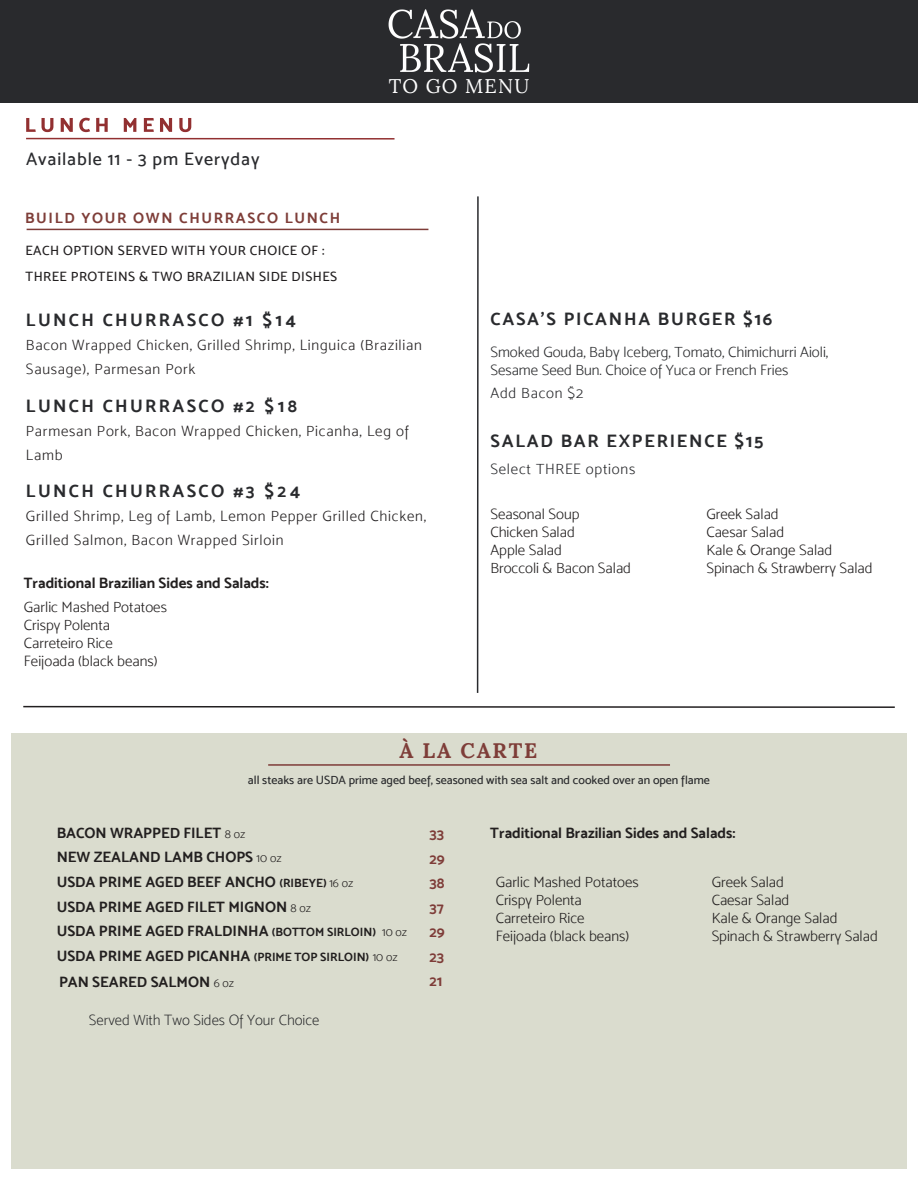
<style>
.page{position:relative;width:918px;height:1188px;background:#fff}
.page>*{position:absolute;margin:0;border:0;box-sizing:border-box;transform-origin:0 0}
.t1{font:700 21px "Lora";letter-spacing:.09em;color:#7e3d38}
.t2{font:19.65px "Lora";letter-spacing:.06em;color:#fff}
.t3{font:18px "Mosk Bold 700";letter-spacing:.13em;color:#292a2d}
.t4{font:18px "Mosk Bold 700";letter-spacing:.1em;color:#292a2d}
.t5{font:18px "Mosk Medium 500";letter-spacing:.05em;color:#292a2d}
.t6{font:15px/18px "Mosk Light 300";color:#221f1f}
.t7{font:15px "Mosk Bold 700";color:#221f1f}
.t8{font:15px/24px "Mosk Light 300";letter-spacing:.05em;color:#221f20}
.t9{font:15px/18px "Mosk Light 300";color:#2a2b2d}
.t10{font:15px "Mosk Extra Light 200";color:#2a2b2d}
.t11{font:15px "Mosk Light 300";letter-spacing:.05em;color:#292a2d}
.t12{font:15px "Mosk Bold 700";letter-spacing:.11em;color:#7e3d38}
.t13{font:15px "Mosk Bold 700";color:#7e3c38}
.t14{font:13.5px/25.5px "Mosk Medium 500";letter-spacing:.035em;color:#221f20}
.t15{font:12px "Mosk Medium 500";color:#2a2b2d}
.s1{font-family:"Mosk Light 300";font-size:12px}
.s2{font-size:12px}
</style>
<div class="page">
<div style="left:0;top:0;width:918px;height:102px;background:#292a2d"></div>
<img style="left:388px;top:9px;width:142px;height:64px">
<hr style="left:477px;top:196px;width:2px;height:497px;background:#292a2d">
<svg style="left:23px;top:705px;width:872px;height:3px"></svg>
<hr style="left:26px;top:138px;width:369px;height:2px;background:#923031">
<svg style="left:26px;top:118px;width:27px;height:14px"></svg>
<svg style="left:61px;top:118px;width:12px;height:14px"></svg>
<svg style="left:79px;top:118px;width:11px;height:14px"></svg>
<svg style="left:96px;top:118px;width:12px;height:14px"></svg>
<svg style="left:124px;top:118px;width:12px;height:14px"></svg>
<svg style="left:144px;top:118px;width:10px;height:14px"></svg>
<svg style="left:160px;top:118px;width:12px;height:14px"></svg>
<svg style="left:179px;top:118px;width:12px;height:14px"></svg>
<div style="left:11px;top:734px;width:896px;height:435px;background:#dadcce"></div>
<hr style="left:268px;top:764px;width:402px;height:2px;background:#7e3c38">
<hr style="left:27px;top:229px;width:401px;height:1px;background:#7e3c38">
<p class="t5" style="left:26px;top:148px;width:235px">Available 11 - 3 pm Everyday</p>
<p class="t12" style="left:25px;top:209px;width:316px">BUILD YOUR OWN CHURRASCO LUNCH</p>
<p class="t14" style="left:26px;top:238px;width:313px">EACH OPTION SERVED WITH YOUR CHOICE OF :<br>THREE PROTEINS &amp; TWO BRAZILIAN SIDE DISHES</p>
<h2 class="t2" style="left:389px;top:74px;width:142px">TO GO MENU</h2>
<p class="t3" style="left:26px;top:309px;width:271px">LUNCH CHURRASCO #1 $14</p>
<p class="t8" style="left:26px;top:333px;width:397px">Bacon Wrapped Chicken, Grilled Shrimp, Linguica (Brazilian<br>Sausage), Parmesan Pork</p>
<p class="t3" style="left:26px;top:395px;width:273px">LUNCH CHURRASCO #2 $18</p>
<p class="t8" style="left:26px;top:419px;width:384px">Parmesan Pork, Bacon Wrapped Chicken, Picanha, Leg of<br>Lamb</p>
<p class="t3" style="left:26px;top:480px;width:276px">LUNCH CHURRASCO #3 $24</p>
<p class="t8" style="left:26px;top:504px;width:402px">Grilled Shrimp, Leg of Lamb, Lemon Pepper Grilled Chicken,<br>Grilled Salmon, Bacon Wrapped Sirloin</p>
<p class="t7" style="left:24px;top:574px;width:247px">Traditional Brazilian Sides and Salads:</p>
<p class="t6" style="left:24px;top:598px;width:145px">Garlic Mashed Potatoes<br>Crispy Polenta<br>Carreteiro Rice<br>Feijoada (black beans)</p>
<p class="t4" style="left:490px;top:308px;width:283px">CASA’S PICANHA BURGER $16</p>
<p class="t9" style="left:490px;top:343px;width:339px">Smoked Gouda, Baby Iceberg, Tomato, Chimichurri Aioli,<br>Sesame Seed Bun. Choice of Yuca or French Fries</p>
<p class="t11" style="left:490px;top:384px;width:94px">Add Bacon $2</p>
<p class="t4" style="left:490px;top:430px;width:274px">SALAD BAR EXPERIENCE $15</p>
<p class="t11" style="left:490px;top:460px;width:146px">Select THREE options</p>
<p class="t6" style="left:490px;top:505px;width:91px">Seasonal Soup</p>
<p class="t6" style="left:706px;top:505px;width:74px">Greek Salad</p>
<p class="t6" style="left:490px;top:523px;width:86px">Chicken Salad</p>
<p class="t6" style="left:706px;top:523px;width:79px">Caesar Salad</p>
<p class="t6" style="left:490px;top:541px;width:73px">Apple Salad</p>
<p class="t6" style="left:706px;top:541px;width:127px">Kale &amp; Orange Salad</p>
<p class="t6" style="left:490px;top:559px;width:142px">Broccoli &amp; Bacon Salad</p>
<p class="t6" style="left:706px;top:559px;width:168px">Spinach &amp; Strawberry Salad</p>
<h1 class="t1" style="left:399px;top:735px;width:140px">À LA CARTE</h1>
<p class="t15" style="left:248px;top:773px;width:464px">all steaks are USDA prime aged beef, seasoned with sea salt and cooked over an open flame</p>
<p class="t7" style="left:57px;top:824px;width:190px">BACON WRAPPED FILET <span class="s1">8 oz</span></p>
<p class="t13" style="left:430px;top:825px;width:16px">33</p>
<p class="t7" style="left:57px;top:848px;width:226px">NEW ZEALAND LAMB CHOPS <span class="s1">10 oz</span></p>
<p class="t13" style="left:430px;top:849px;width:17px">29</p>
<p class="t7" style="left:57px;top:873px;width:298px">USDA PRIME AGED BEEF ANCHO <span class="s2">(RIBEYE)</span> <span class="s1">16 oz</span></p>
<p class="t13" style="left:430px;top:874px;width:16px">38</p>
<p class="t7" style="left:57px;top:898px;width:256px">USDA PRIME AGED FILET MIGNON <span class="s1">8 oz</span></p>
<p class="t13" style="left:430px;top:898px;width:16px">37</p>
<p class="t7" style="left:57px;top:922px;width:352px">USDA PRIME AGED FRALDINHA <span class="s2">(BOTTOM SIRLOIN)</span> <span class="s1">10 oz</span></p>
<p class="t13" style="left:430px;top:923px;width:17px">29</p>
<p class="t7" style="left:57px;top:947px;width:342px">USDA PRIME AGED PICANHA <span class="s2">(PRIME TOP SIRLOIN)</span> <span class="s1">10 oz</span></p>
<p class="t13" style="left:430px;top:947px;width:16px">23</p>
<p class="t7" style="left:59px;top:973px;width:177px">PAN SEARED SALMON <span class="s1">6 oz</span></p>
<p class="t13" style="left:430px;top:972px;width:14px">21</p>
<p class="t10" style="left:89px;top:1011px;width:232px">Served With Two Sides Of Your Choice</p>
<p class="t7" style="left:490px;top:824px;width:247px">Traditional Brazilian Sides and Salads:</p>
<p class="t6" style="left:496px;top:873px;width:145px">Garlic Mashed Potatoes</p>
<p class="t6" style="left:712px;top:873px;width:74px">Greek Salad</p>
<p class="t6" style="left:496px;top:891px;width:88px">Crispy Polenta</p>
<p class="t6" style="left:712px;top:891px;width:79px">Caesar Salad</p>
<p class="t6" style="left:496px;top:909px;width:90px">Carreteiro Rice</p>
<p class="t6" style="left:712px;top:909px;width:127px">Kale &amp; Orange Salad</p>
<p class="t6" style="left:496px;top:927px;width:135px">Feijoada (black beans)</p>
<p class="t6" style="left:712px;top:927px;width:168px">Spinach &amp; Strawberry Salad</p>
</div>
